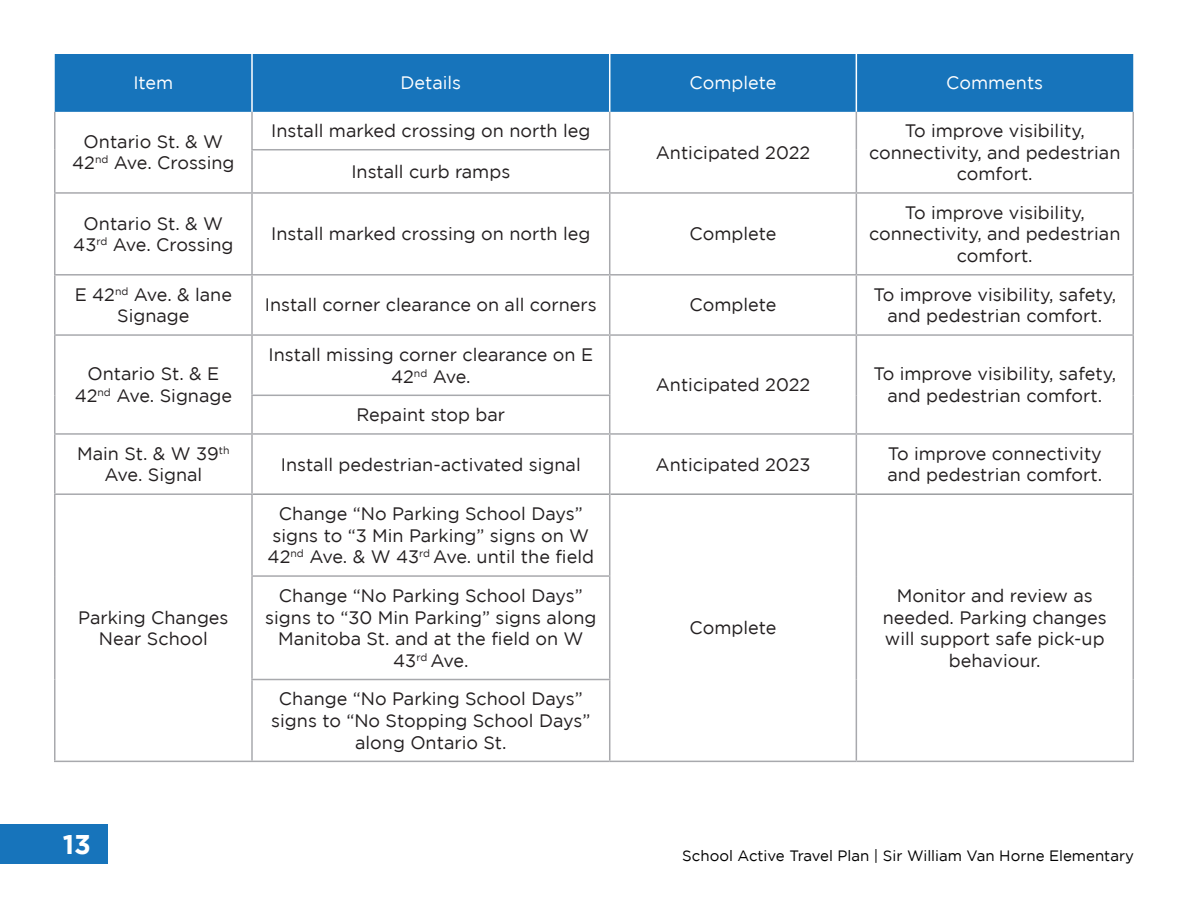
<style>
.page{position:relative;width:1188px;height:918px;background:#fff}
.page>*{position:absolute;margin:0;border:0;box-sizing:border-box;transform-origin:0 0}
.t1{font:700 27px "Gotham";color:#fff}
.Table_Body{font:18px/21.6px "Gotham";color:#231f20;text-align:center}
.Header_Style{font:18px "Gotham";color:#fff}
.t2{font:15px "Gotham";color:#000}
</style>
<div class="page">
<div style="left:0;top:824px;width:108px;height:40px;background:#1774bb"></div>
<div style="left:55px;top:54px;width:1078px;height:58px;background:#1774bb"></div>
<hr style="left:856px;top:54px;width:1px;height:58px;background:#fff">
<hr style="left:609px;top:54px;width:1px;height:58px;background:#fff">
<hr style="left:251px;top:54px;width:2px;height:58px;background:#fff">
<hr style="left:253px;top:493px;width:356px;height:2px;background:#9b9da0">
<hr style="left:610px;top:493px;width:246px;height:2px;background:#9b9da0">
<hr style="left:857px;top:493px;width:275px;height:2px;background:#9b9da0">
<hr style="left:54px;top:493px;width:199px;height:2px;background:#a8a9ad">
<hr style="left:54px;top:495px;width:2px;height:81px;background:#a8a9ad">
<hr style="left:251px;top:495px;width:2px;height:80px;background:#a8a9ad">
<hr style="left:609px;top:494px;width:1px;height:81px;background:#a8a9ad">
<hr style="left:856px;top:494px;width:1px;height:82px;background:#a8a9ad">
<hr style="left:1132px;top:494px;width:2px;height:82px;background:#a8a9ad">
<hr style="left:54px;top:576px;width:2px;height:104px;background:#a8a9ad">
<hr style="left:251px;top:575px;width:359px;height:2px;background:#a8a9ad">
<hr style="left:251px;top:577px;width:2px;height:102px;background:#a8a9ad">
<hr style="left:609px;top:577px;width:1px;height:102px;background:#a8a9ad">
<hr style="left:856px;top:576px;width:1px;height:104px;background:#a8a9ad">
<hr style="left:1132px;top:576px;width:2px;height:104px;background:#a8a9ad">
<hr style="left:54px;top:680px;width:2px;height:81px;background:#a8a9ad">
<hr style="left:251px;top:680px;width:2px;height:81px;background:#a8a9ad">
<hr style="left:609px;top:680px;width:1px;height:81px;background:#a8a9ad">
<hr style="left:856px;top:680px;width:1px;height:81px;background:#a8a9ad">
<hr style="left:1132px;top:680px;width:2px;height:81px;background:#a8a9ad">
<hr style="left:54px;top:761px;width:198px;height:1px;background:#a8a9ad">
<hr style="left:610px;top:761px;width:246px;height:1px;background:#a8a9ad">
<hr style="left:856px;top:761px;width:278px;height:1px;background:#a8a9ad">
<hr style="left:54px;top:112px;width:2px;height:38px;background:#a8a9ad">
<hr style="left:251px;top:112px;width:2px;height:37px;background:#a8a9ad">
<hr style="left:609px;top:112px;width:1px;height:37px;background:#a8a9ad">
<hr style="left:856px;top:112px;width:1px;height:38px;background:#a8a9ad">
<hr style="left:1132px;top:112px;width:2px;height:38px;background:#a8a9ad">
<hr style="left:54px;top:150px;width:2px;height:42px;background:#a8a9ad">
<hr style="left:251px;top:149px;width:359px;height:1px;background:#a8a9ad">
<hr style="left:251px;top:150px;width:2px;height:42px;background:#a8a9ad">
<hr style="left:609px;top:150px;width:1px;height:42px;background:#a8a9ad">
<hr style="left:856px;top:150px;width:1px;height:42px;background:#a8a9ad">
<hr style="left:1132px;top:150px;width:2px;height:42px;background:#a8a9ad">
<hr style="left:54px;top:192px;width:198px;height:2px;background:#a8a9ad">
<hr style="left:54px;top:194px;width:2px;height:80px;background:#a8a9ad">
<hr style="left:252px;top:192px;width:358px;height:2px;background:#a8a9ad">
<hr style="left:251px;top:194px;width:2px;height:80px;background:#a8a9ad">
<hr style="left:610px;top:192px;width:246px;height:2px;background:#a8a9ad">
<hr style="left:609px;top:194px;width:1px;height:80px;background:#a8a9ad">
<hr style="left:856px;top:192px;width:278px;height:2px;background:#a8a9ad">
<hr style="left:856px;top:194px;width:1px;height:80px;background:#a8a9ad">
<hr style="left:1132px;top:194px;width:2px;height:80px;background:#a8a9ad">
<hr style="left:54px;top:274px;width:198px;height:2px;background:#a8a9ad">
<hr style="left:54px;top:276px;width:2px;height:58px;background:#a8a9ad">
<hr style="left:252px;top:274px;width:358px;height:2px;background:#a8a9ad">
<hr style="left:251px;top:276px;width:2px;height:58px;background:#a8a9ad">
<hr style="left:610px;top:274px;width:246px;height:2px;background:#a8a9ad">
<hr style="left:609px;top:276px;width:1px;height:58px;background:#a8a9ad">
<hr style="left:856px;top:274px;width:278px;height:2px;background:#a8a9ad">
<hr style="left:856px;top:276px;width:1px;height:58px;background:#a8a9ad">
<hr style="left:1132px;top:276px;width:2px;height:58px;background:#a8a9ad">
<hr style="left:54px;top:334px;width:198px;height:2px;background:#a8a9ad">
<hr style="left:54px;top:336px;width:2px;height:59px;background:#a8a9ad">
<hr style="left:252px;top:334px;width:358px;height:2px;background:#a8a9ad">
<hr style="left:251px;top:336px;width:2px;height:59px;background:#a8a9ad">
<hr style="left:610px;top:334px;width:246px;height:2px;background:#a8a9ad">
<hr style="left:609px;top:336px;width:1px;height:59px;background:#a8a9ad">
<hr style="left:856px;top:334px;width:278px;height:2px;background:#a8a9ad">
<hr style="left:856px;top:336px;width:1px;height:59px;background:#a8a9ad">
<hr style="left:1132px;top:336px;width:2px;height:59px;background:#a8a9ad">
<hr style="left:54px;top:395px;width:2px;height:38px;background:#a8a9ad">
<hr style="left:251px;top:395px;width:359px;height:1px;background:#a8a9ad">
<hr style="left:251px;top:396px;width:2px;height:37px;background:#a8a9ad">
<hr style="left:609px;top:396px;width:1px;height:37px;background:#a8a9ad">
<hr style="left:856px;top:395px;width:1px;height:38px;background:#a8a9ad">
<hr style="left:1132px;top:395px;width:2px;height:38px;background:#a8a9ad">
<hr style="left:54px;top:433px;width:198px;height:2px;background:#a8a9ad">
<hr style="left:54px;top:435px;width:2px;height:58px;background:#a8a9ad">
<hr style="left:252px;top:433px;width:358px;height:2px;background:#a8a9ad">
<hr style="left:251px;top:435px;width:2px;height:58px;background:#a8a9ad">
<hr style="left:610px;top:433px;width:246px;height:2px;background:#a8a9ad">
<hr style="left:609px;top:435px;width:1px;height:59px;background:#a8a9ad">
<hr style="left:856px;top:433px;width:278px;height:2px;background:#a8a9ad">
<hr style="left:856px;top:435px;width:1px;height:59px;background:#a8a9ad">
<hr style="left:1132px;top:435px;width:2px;height:59px;background:#a8a9ad">
<hr style="left:251px;top:679px;width:359px;height:1px;background:#a8a9ad">
<hr style="left:252px;top:761px;width:358px;height:1px;background:#a8a9ad">
<p class="Header_Style" style="left:133px;top:73px;width:42px">Item</p>
<p class="Header_Style" style="left:400px;top:73px;width:62px">Details</p>
<p class="Header_Style" style="left:690px;top:73px;width:88px">Complete</p>
<p class="Header_Style" style="left:946px;top:73px;width:98px">Comments</p>
<p class="Table_Body" style="left:72px;top:130px;width:164px">Ontario St. &amp; W<br>42<sup>nd</sup> Ave. Crossing</p>
<p class="Table_Body" style="left:271px;top:120px;width:321px">Install marked crossing on north leg</p>
<p class="Table_Body" style="left:656px;top:141px;width:156px">Anticipated 2022</p>
<p class="Table_Body" style="left:869px;top:120px;width:253px">To improve visibility, connectivity, and pedestrian</p>
<p class="Table_Body" style="left:351px;top:160px;width:160px">Install curb ramps</p>
<p class="Table_Body" style="left:957px;top:163px;width:77px">comfort.</p>
<p class="Table_Body" style="left:73px;top:212px;width:162px">Ontario St. &amp; W<br>43<sup>rd</sup> Ave. Crossing</p>
<p class="Table_Body" style="left:271px;top:223px;width:321px">Install marked crossing on north leg</p>
<p class="Table_Body" style="left:690px;top:223px;width:88px">Complete</p>
<p class="Table_Body" style="left:869px;top:201px;width:253px">To improve visibility, connectivity, and pedestrian comfort.</p>
<p class="Table_Body" style="left:75px;top:283px;width:159px">E 42<sup>nd</sup> Ave. &amp; lane<br>Signage</p>
<p class="Table_Body" style="left:265px;top:294px;width:333px">Install corner clearance on all corners</p>
<p class="Table_Body" style="left:690px;top:294px;width:88px">Complete</p>
<p class="Table_Body" style="left:873px;top:283px;width:244px">To improve visibility, safety, and pedestrian comfort.</p>
<p class="Table_Body" style="left:75px;top:363px;width:159px">Ontario St. &amp; E<br>42<sup>nd</sup> Ave. Signage</p>
<p class="Table_Body" style="left:269px;top:344px;width:326px">Install missing corner clearance on E<br>42<sup>nd</sup> Ave.</p>
<p class="Table_Body" style="left:356px;top:404px;width:150px">Repaint stop bar</p>
<p class="Table_Body" style="left:656px;top:374px;width:156px">Anticipated 2022</p>
<p class="Table_Body" style="left:873px;top:363px;width:244px">To improve visibility, safety, and pedestrian comfort.</p>
<p class="Table_Body" style="left:77px;top:442px;width:154px">Main St. &amp; W 39<sup>th<br></sup>Ave. Signal</p>
<p class="Table_Body" style="left:281px;top:453px;width:301px">Install pedestrian-activated signal</p>
<p class="Table_Body" style="left:656px;top:453px;width:156px">Anticipated 2023</p>
<p class="Table_Body" style="left:887px;top:442px;width:216px;text-align:left">To improve connectivity and pedestrian comfort.</p>
<p class="Table_Body" style="left:78px;top:606px;width:152px">Parking Changes<br>Near School</p>
<h1 class="t1" style="left:63px;top:829px;width:30px">13</h1>
<p class="Table_Body" style="left:268px;top:503px;width:328px">Change “No Parking School Days” signs to “3 Min Parking” signs on W<br>42<sup>nd</sup> Ave. &amp; W 43<sup>rd</sup> Ave. until the field</p>
<p class="Table_Body" style="left:265px;top:585px;width:333px">Change “No Parking School Days” signs to “30 Min Parking” signs along<br>Manitoba St. and at the field on W<br>43<sup>rd</sup> Ave.</p>
<p class="Table_Body" style="left:271px;top:688px;width:321px">Change “No Parking School Days” signs to “No Stopping School Days” along Ontario St.</p>
<p class="Table_Body" style="left:690px;top:617px;width:88px">Complete</p>
<p class="Table_Body" style="left:883px;top:585px;width:226px">Monitor and review as needed. Parking changes will support safe pick-up behaviour.</p>
<p class="t2" style="left:682px;top:847px;width:453px">School Active Travel Plan | Sir William Van Horne Elementary</p>
</div>
